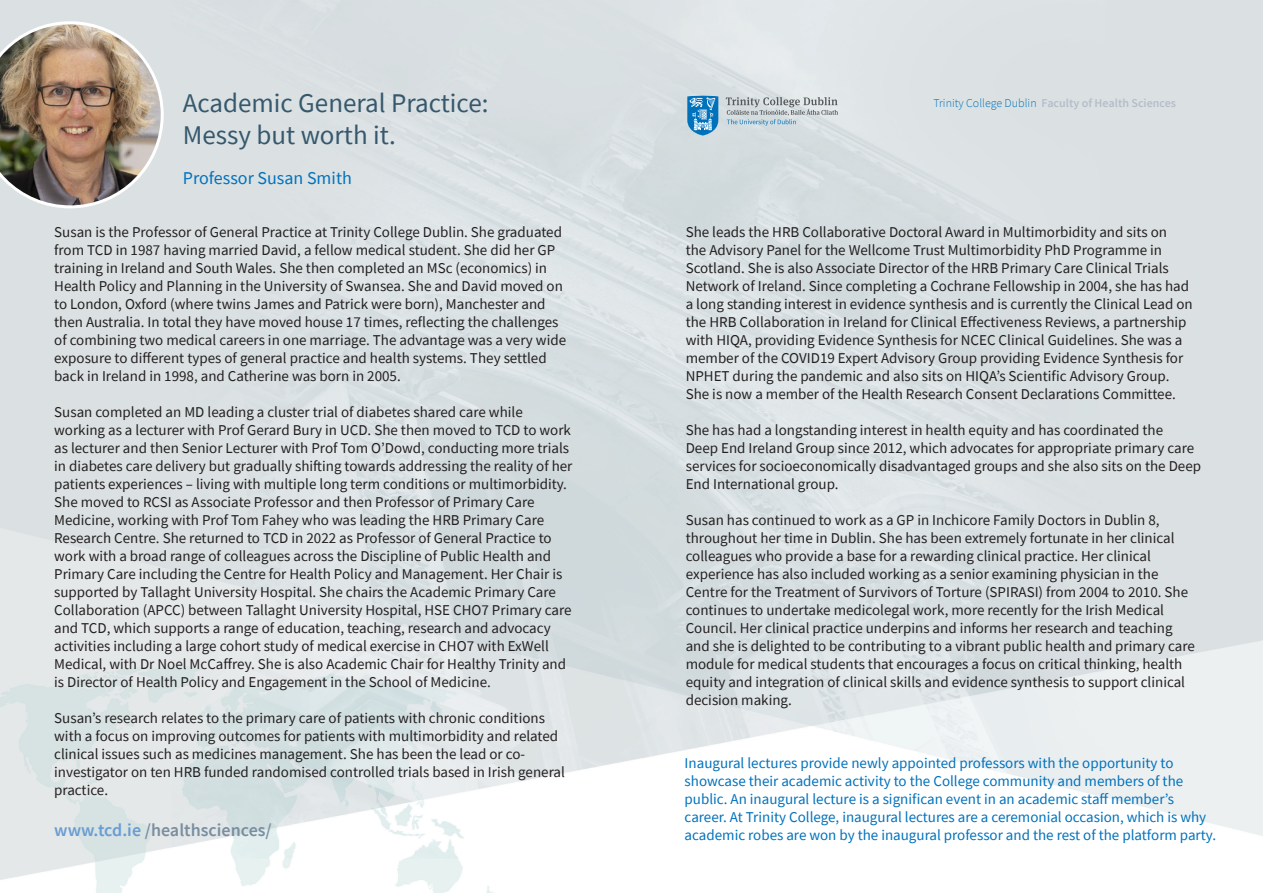
<style>
.page{position:relative;width:1263px;height:893px;background:#fff}
.page>*{position:absolute;margin:0;border:0;box-sizing:border-box;transform-origin:0 0}
.t1{font:27px "Source Sans Pro";color:#36586d}
.t2{font:600 18px "Source Sans Pro";color:#798e9f}
.t3{font:18px "Source Sans Pro";color:#0072bc}
.t4{font:15px/18px "Source Sans Pro";color:#231f20}
.t5{font:15px/18px "Source Sans Pro";color:#0072bc}
.t6{font:600 12px "Source Sans Pro";color:#b4beca}
.s1{color:#699cd3}
.s2{font-weight:300;color:#0072bc}
</style>
<div class="page">
<img style="left:0;top:21px;width:164px;height:187px">
<svg style="left:726px;top:97px;width:112px;height:29px"></svg>
<svg style="left:687px;top:96px;width:31px;height:40px"></svg>
<p class="t1" style="left:183px;top:86px;width:307px">Academic General Practice:</p>
<p class="t1" style="left:183px;top:118px;width:214px">Messy but worth it.</p>
<p class="t3" style="left:183px;top:166px;width:171px">Professor Susan Smith</p>
<p class="t4" style="left:54px;top:223px;width:513px">Susan is the Professor of General Practice at Trinity College Dublin. She graduated from TCD in 1987 having married David, a fellow medical student. She did her GP training in Ireland and South Wales. She then completed an MSc (economics) in Health Policy and Planning in the University of Swansea. She and David moved on to London, Oxford (where twins James and Patrick were born), Manchester and then Australia. In total they have moved house 17 times, reflecting the challenges of combining two medical careers in one marriage. The advantage was a very wide exposure to different types of general practice and health systems. They settled back in Ireland in 1998, and Catherine was born in 2005.</p>
<p class="t4" style="left:54px;top:403px;width:520px">Susan completed an MD leading a cluster trial of diabetes shared care while working as a lecturer with Prof Gerard Bury in UCD. She then moved to TCD to work as lecturer and then Senior Lecturer with Prof Tom O’Dowd, conducting more trials in diabetes care delivery but gradually shifting towards addressing the reality of her patients experiences – living with multiple long term conditions or multimorbidity.<br>She moved to RCSI as Associate Professor and then Professor of Primary Care Medicine, working with Prof Tom Fahey who was leading the HRB Primary Care Research Centre. She returned to TCD in 2022 as Professor of General Practice to work with a broad range of colleagues across the Discipline of Public Health and Primary Care including the Centre for Health Policy and Management. Her Chair is supported by Tallaght University Hospital. She chairs the Academic Primary Care Collaboration (APCC) between Tallaght University Hospital, HSE CHO7 Primary care and TCD, which supports a range of education, teaching, research and advocacy activities including a large cohort study of medical exercise in CHO7 with ExWell Medical, with Dr Noel McCaffrey. She is also Academic Chair for Healthy Trinity and is Director of Health Policy and Engagement in the School of Medicine.</p>
<p class="t4" style="left:54px;top:709px;width:512px">Susan’s research relates to the primary care of patients with chronic conditions with a focus on improving outcomes for patients with multimorbidity and related clinical issues such as medicines management. She has been the lead or co&shy;investigator on ten HRB funded randomised controlled trials based in Irish general practice.</p>
<p class="t2" style="left:54px;top:819px;width:219px"><span class="s1">www.tcd.ie</span> /healthsciences/</p>
<p class="t6" style="left:933px;top:95px;width:244px"><span class="s2">Trinity College Dublin</span> Faculty of Health Sciences</p>
<p class="t4" style="left:686px;top:223px;width:508px">She leads the HRB Collaborative Doctoral Award in Multimorbidity and sits on<br>the Advisory Panel for the Wellcome Trust Multimorbidity PhD Programme in Scotland. She is also Associate Director of the HRB Primary Care Clinical Trials Network of Ireland. Since completing a Cochrane Fellowship in 2004, she has had a long standing interest in evidence synthesis and is currently the Clinical Lead on the HRB Collaboration in Ireland for Clinical Effectiveness Reviews, a partnership with HIQA, providing Evidence Synthesis for NCEC Clinical Guidelines. She was a member of the COVID19 Expert Advisory Group providing Evidence Synthesis for NPHET during the pandemic and also sits on HIQA’s Scientific Advisory Group.</p>
<p class="t4" style="left:686px;top:385px;width:492px">She is now a member of the Health Research Consent Declarations Committee.</p>
<p class="t4" style="left:686px;top:421px;width:517px">She has had a longstanding interest in health equity and has coordinated the<br>Deep End Ireland Group since 2012, which advocates for appropriate primary care services for socioeconomically disadvantaged groups and she also sits on the Deep End International group.</p>
<p class="t4" style="left:686px;top:511px;width:511px">Susan has continued to work as a GP in Inchicore Family Doctors in Dublin 8, throughout her time in Dublin. She has been extremely fortunate in her clinical colleagues who provide a base for a rewarding clinical practice. Her clinical experience has also included working as a senior examining physician in the Centre for the Treatment of Survivors of Torture (SPIRASI) from 2004 to 2010. She continues to undertake medicolegal work, more recently for the Irish Medical Council. Her clinical practice underpins and informs her research and teaching and she is delighted to be contributing to a vibrant public health and primary care module for medical students that encourages a focus on critical thinking, health equity and integration of clinical skills and evidence synthesis to support clinical decision making.</p>
<p class="t5" style="left:685px;top:754px;width:533px">Inaugural lectures provide newly appointed professors with the opportunity to showcase their academic activity to the College community and members of the public. An inaugural lecture is a significan event in an academic staff member’s career. At Trinity College, inaugural lectures are a ceremonial occasion, which is why academic robes are won by the inaugural professor and the rest of the platform party.</p>
</div>
